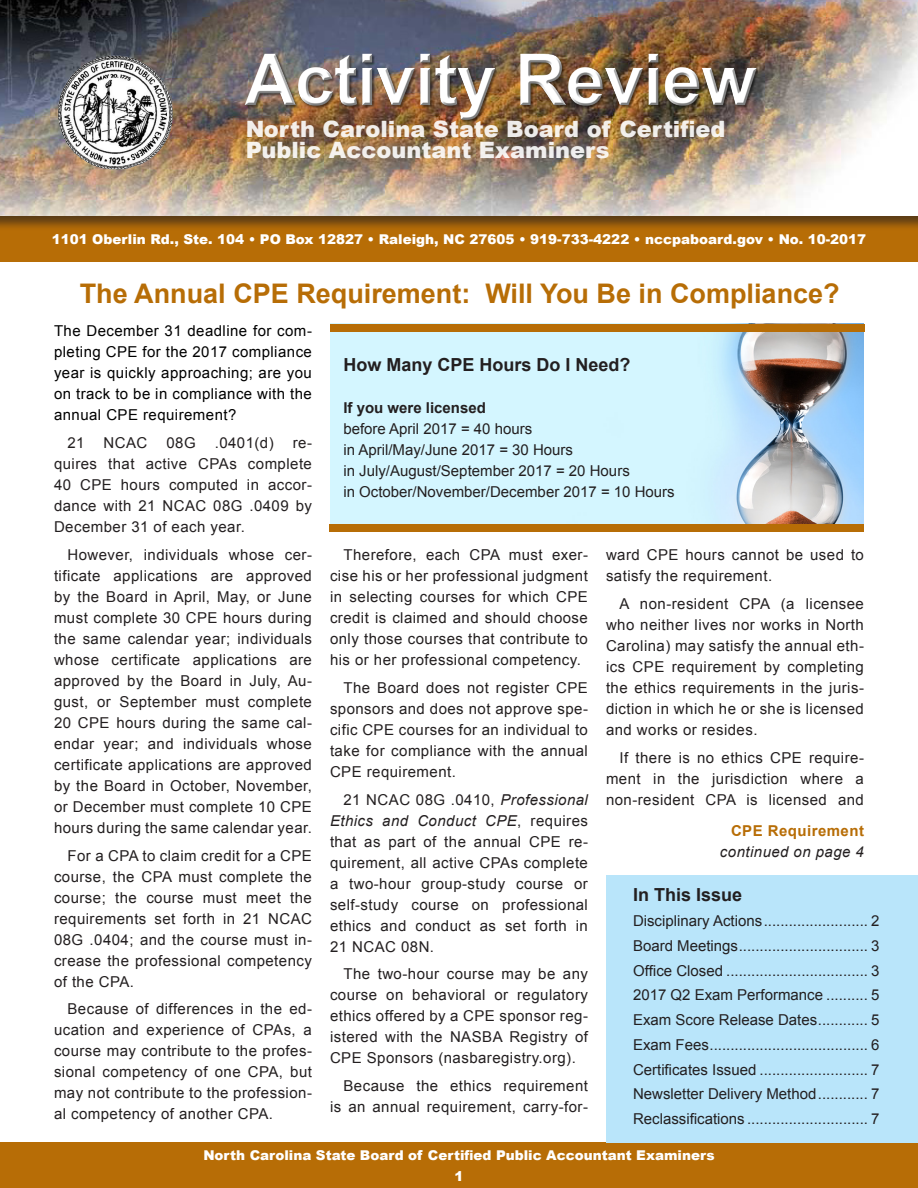
<style>
.page{position:relative;width:918px;height:1188px;background:#fff}
.page>*{position:absolute;margin:0;border:0;box-sizing:border-box;transform-origin:0 0}
.Headline_1{font:700 27px "Arial";color:#b76d06}
.t1{font:900 22.5px/21px "Arial";color:#fff}
.t2{font:700 18px "Arial";color:#231f20}
.Body_Style_for_Artic{font:15px/21px "Arial";letter-spacing:.03em;color:#231f20;text-align:justify}
.Body_Style_for_Artic-2{font:15px "Arial";color:#231f20}
.Lead_Paragraph{font:15px/21px "Arial";letter-spacing:.03em;color:#000;text-align:justify}
.Body_Style_for_Artic-3{font:italic 15px/21px "Arial";letter-spacing:.03em;color:#231f20;text-align:right}
.t3{font:700 15px "Arial";color:#231f20}
.t4{font:900 13.5px "Arial";color:#fff}
.s1{font-style:italic}
.s2{font-weight:700;font-style:normal;color:#b76d06}
</style>
<div class="page">
<div style="left:0;top:1143px;width:918px;height:45px;background:#b76d06"></div>
<div style="left:0;top:216px;width:918px;height:45px;background:#b76d06"></div>
<div style="left:0;top:0;width:918px;height:231px;background:#231f20;opacity:.62"></div>
<img style="left:0;top:0;width:918px;height:216px">
<img style="left:232px;top:39px;width:526px;height:88px">
<img style="left:54px;top:53px;width:122px;height:121px">
<div style="left:606px;top:875px;width:312px;height:268px;background:#b9e5fa"></div>
<img style="left:330px;top:332px;width:534px;height:192px">
<div style="left:330px;top:324px;width:535px;height:8px;background:#b76d06"></div>
<div style="left:330px;top:524px;width:534px;height:7px;background:#b76d06"></div>
<h2 class="t1" style="left:245px;top:118px;width:482px">North Carolina State Board of Certified<br>Public Accountant Examiners</h2>
<p class="t4" style="left:52px;top:229px;width:816px">1101 Oberlin Rd., Ste. 104 • PO Box 12827 • Raleigh, NC 27605 • 919-733-4222 • nccpaboard.gov • No. 10-2017</p>
<p class="t4" style="left:808px;top:229px;width:20px">02</p>
<p class="t4" style="left:857px;top:229px;width:11px">5</p>
<p class="Headline_1" style="left:80px;top:275px;width:761px">The Annual CPE Requirement: Will You Be in Compliance?</p>
<p class="Lead_Paragraph" style="left:54px;top:321px;width:259px">The December 31 deadline for com&shy;pleting CPE for the 2017 compliance year is quickly approaching; are you on track to be in compliance with the annual CPE requirement?</p>
<p class="Body_Style_for_Artic" style="left:68px;top:433px;width:19px">21</p>
<p class="Body_Style_for_Artic" style="left:104px;top:433px;width:45px">NCAC</p>
<p class="Body_Style_for_Artic" style="left:166px;top:433px;width:31px">08G</p>
<p class="Body_Style_for_Artic" style="left:215px;top:433px;width:61px">.0401(d)</p>
<p class="Body_Style_for_Artic" style="left:54px;top:433px;width:259px;text-indent:239px">re&shy;quires that active CPAs complete 40 CPE hours computed in accor&shy;dance with 21 NCAC 08G .0409 by December 31 of each year.</p>
<p class="Body_Style_for_Artic" style="left:54px;top:544px;width:259px;text-indent:14px">However, individuals whose cer&shy;tificate applications are approved by the Board in April, May, or June must complete 30 CPE hours during the same calendar year; individuals whose certificate applications are approved by the Board in July, Au&shy;gust, or September must complete 20 CPE hours during the same cal&shy;endar year; and individuals whose certificate applications are approved by the Board in October, November, or December must complete 10 CPE hours during the same calendar year.</p>
<p class="Body_Style_for_Artic" style="left:54px;top:845px;width:259px;text-indent:14px">For a CPA to claim credit for a CPE course, the CPA must complete the course; the course must meet the requirements set forth in 21 NCAC 08G .0404; and the course must in&shy;crease the professional competency of the CPA.</p>
<p class="Body_Style_for_Artic" style="left:54px;top:999px;width:259px;text-indent:14px">Because of differences in the ed&shy;ucation and experience of CPAs, a course may contribute to the profes&shy;sional competency of one CPA, but may not contribute to the profession&shy;al competency of another CPA.</p>
<p class="t2" style="left:343px;top:353px;width:289px">How Many CPE Hours Do I Need?</p>
<p class="t3" style="left:343px;top:398px;width:144px">If you were licensed</p>
<p class="Body_Style_for_Artic-2" style="left:343px;top:419px;width:190px">before April 2017 = 40 hours</p>
<p class="Body_Style_for_Artic-2" style="left:343px;top:440px;width:231px">in April/May/June 2017 = 30 Hours</p>
<p class="Body_Style_for_Artic-2" style="left:343px;top:461px;width:288px">in July/August/September 2017 = 20 Hours</p>
<p class="Body_Style_for_Artic-2" style="left:343px;top:482px;width:333px">in October/November/December 2017 = 10 Hours</p>
<p class="Body_Style_for_Artic" style="left:330px;top:545px;width:259px;text-indent:14px">Therefore, each CPA must exer&shy;cise his or her professional judgment in selecting courses for which CPE credit is claimed and should choose only those courses that contribute to his or her professional competency.</p>
<p class="Body_Style_for_Artic" style="left:330px;top:677px;width:259px;text-indent:14px">The Board does not register CPE sponsors and does not approve spe&shy;cific CPE courses for an individual to take for compliance with the annual CPE requirement.</p>
<p class="Body_Style_for_Artic" style="left:330px;top:789px;width:259px;text-indent:14px">21 NCAC 08G .0410, <span class="s1">Professional Ethics and Conduct CPE</span>, requires that as part of the annual CPE re&shy;quirement, all active CPAs complete a two-hour group-study course or self-study course on professional ethics and conduct as set forth in 21 NCAC 08N.</p>
<p class="Body_Style_for_Artic" style="left:330px;top:964px;width:259px;text-indent:14px">The two-hour course may be any course on behavioral or regulatory ethics offered by a CPE sponsor reg&shy;istered with the NASBA Registry of CPE Sponsors (nasbaregistry.org).</p>
<p class="Body_Style_for_Artic" style="left:330px;top:1076px;width:259px;text-align:right">Because the ethics requirement is an annual requirement, carry-for-</p>
<p class="Body_Style_for_Artic" style="left:606px;top:545px;width:259px">ward CPE hours cannot be used to satisfy the requirement.</p>
<p class="Body_Style_for_Artic" style="left:606px;top:593px;width:259px;text-indent:14px">A non-resident CPA (a licensee who neither lives nor works in North Carolina) may satisfy the annual eth&shy;ics CPE requirement by completing the ethics requirements in the juris&shy;diction in which he or she is licensed and works or resides.</p>
<p class="Body_Style_for_Artic" style="left:606px;top:747px;width:259px;text-indent:14px">If there is no ethics CPE require&shy;ment in the jurisdiction where a non-resident CPA is licensed and</p>
<p class="Body_Style_for_Artic-3" style="left:720px;top:821px;width:146px"><span class="s2">CPE Requirement </span>continued on page 4</p>
<p class="t2" style="left:633px;top:883px;width:111px">In This Issue</p>
<p class="Body_Style_for_Artic-2" style="left:633px;top:911px;width:248px">Disciplinary Actions......................... 2</p>
<p class="Body_Style_for_Artic-2" style="left:633px;top:936px;width:248px">Board Meetings............................... 3</p>
<p class="Body_Style_for_Artic-2" style="left:633px;top:961px;width:248px">Office Closed .................................. 3</p>
<p class="Body_Style_for_Artic-2" style="left:633px;top:985px;width:192px">2017 Q2 Exam Performance</p>
<p class="Body_Style_for_Artic" style="left:871px;top:985px;width:10px">5</p>
<p class="Body_Style_for_Artic-2" style="left:633px;top:1010px;width:186px">Exam Score Release Dates</p>
<p class="Body_Style_for_Artic" style="left:871px;top:1010px;width:10px">5</p>
<p class="Body_Style_for_Artic-2" style="left:633px;top:1035px;width:248px">Exam Fees...................................... 6</p>
<p class="Body_Style_for_Artic-2" style="left:633px;top:1060px;width:248px">Certificates Issued .......................... 7</p>
<p class="Body_Style_for_Artic-2" style="left:633px;top:1084px;width:185px">Newsletter Delivery Method</p>
<p class="Body_Style_for_Artic" style="left:871px;top:1084px;width:10px">7</p>
<p class="Body_Style_for_Artic-2" style="left:633px;top:1109px;width:248px">Reclassifications ............................. 7</p>
<p class="t4" style="left:203px;top:1145px;width:513px">North Carolina State Board of Certified Public Accountant Examiners</p>
<p class="t4" style="left:454px;top:1166px;width:11px">1</p>
</div>
